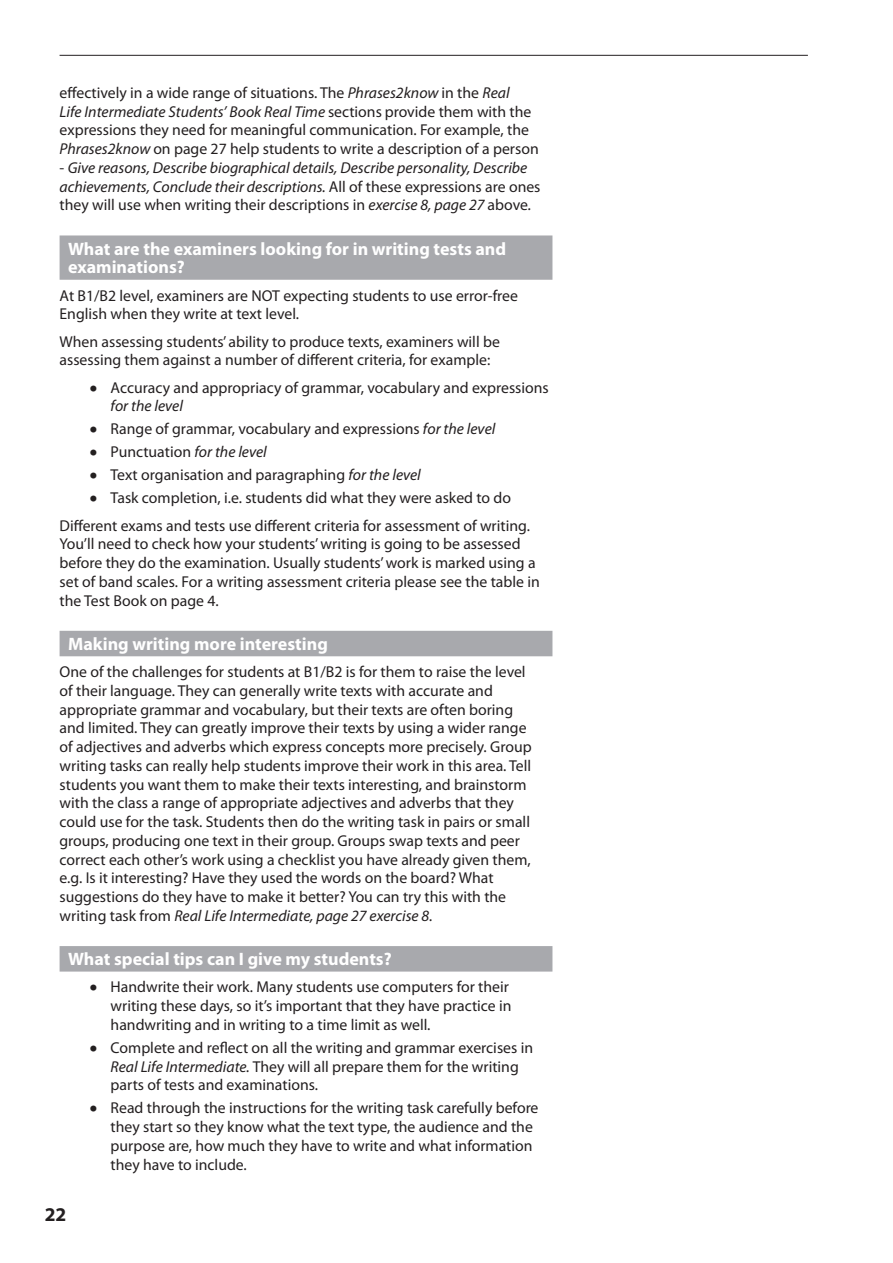
<style>
.page{position:relative;width:893px;height:1263px;background:#fff}
.page>*{position:absolute;margin:0;border:0;box-sizing:border-box;transform-origin:0 0}
.t1{font:700 19.5px "Myriad Pro";color:#231f20}
.t2{font:700 18px/18.8px "Myriad Pro";color:#fff}
.t3{font:15.75px/18.8px "Myriad Pro";color:#231f20}
.t4{font:italic 15.75px/18.8px "Myriad Pro";color:#231f20}
.s1{font-style:italic}
.s2{font-style:normal}
.s3{font-size:28.5px}
</style>
<div class="page">
<hr style="left:60px;top:55px;width:748px;height:1px;background:#231f20">
<div style="left:60px;top:235px;width:492px;height:45px;background:#a8a9ad"></div>
<div style="left:60px;top:631px;width:492px;height:25px;background:#a8a9ad"></div>
<div style="left:60px;top:946px;width:492px;height:26px;background:#a8a9ad"></div>
<p class="t3" style="left:60px;top:83px;width:481px">effectively in a wide range of situations. The <span class="s1">Phrases2know</span> in the <span class="s1">Real<br>Life Intermediate Students’ Book Real Time</span> sections provide them with the expressions they need for meaningful communication. For example, the <span class="s1">Phrases2know</span> on page 27 help students to write a description of a person</p>
<p class="t4" style="left:60px;top:158px;width:482px"><span class="s2">-</span> Give reasons, Describe biographical details, Describe personality, Describe achievements, Conclude their descriptions. <span class="s2">All of these expressions are ones they will use when writing their descriptions in</span> exercise 8, page 27 <span class="s2">above</span>.</p>
<p class="t2" style="left:68px;top:239px;width:440px">What are the examiners looking for in writing tests and examinations?</p>
<p class="t3" style="left:60px;top:286px;width:460px">At B1/B2 level, examiners are NOT expecting students to use error-free<br>English when they write at text level.</p>
<p class="t3" style="left:60px;top:332px;width:442px">When assessing students’ ability to produce texts, examiners will be assessing them against a number of different criteria, for example:</p>
<p class="t3" style="left:111px;top:378px;width:440px;text-indent:-21px"><span class="s3">•</span> Accuracy and appropriacy of grammar, vocabulary and expressions <span class="s1">for the level</span></p>
<p class="t3" style="left:89px;top:419px;width:408px"><span class="s3">•</span> Range of grammar, vocabulary and expressions <span class="s1">for the level</span></p>
<p class="t3" style="left:89px;top:442px;width:179px"><span class="s3">•</span> Punctuation <span class="s1">for the level</span></p>
<p class="t3" style="left:89px;top:465px;width:333px"><span class="s3">•</span> Text organisation and paragraphing <span class="s1">for the level</span></p>
<p class="t3" style="left:60px;top:484px;width:472px;line-height:27.3px;text-indent:30px"><span class="s3">•</span> Task completion, i.e. students did what they were asked to do<br>Different exams and tests use different criteria for assessment of writing.</p>
<p class="t3" style="left:60px;top:534px;width:482px">You’ll need to check how your students’ writing is going to be assessed before they do the examination. Usually students’ work is marked using a set of band scales. For a writing assessment criteria please see the table in the Test Book on page 4.</p>
<p class="t2" style="left:68px;top:634px;width:261px">Making writing more interesting</p>
<p class="t3" style="left:60px;top:662px;width:474px">One of the challenges for students at B1/B2 is for them to raise the level of their language. They can generally write texts with accurate and appropriate grammar and vocabulary, but their texts are often boring and limited. They can greatly improve their texts by using a wider range of adjectives and adverbs which express concepts more precisely. Group writing tasks can really help students improve their work in this area. Tell students you want them to make their texts interesting, and brainstorm with the class a range of appropriate adjectives and adverbs that they could use for the task. Students then do the writing task in pairs or small groups, producing one text in their group. Groups swap texts and peer correct each other’s work using a checklist you have already given them, e.g. Is it interesting? Have they used the words on the board? What suggestions do they have to make it better? You can try this with the writing task from <span class="s1">Real Life Intermediate, page 27 exercise 8.</span></p>
<p class="t2" style="left:68px;top:949px;width:325px">What special tips can I give my students?</p>
<p class="t3" style="left:111px;top:978px;width:402px;text-indent:-21px"><span class="s3">•</span> Handwrite their work. Many students use computers for their writing these days, so it’s important that they have practice in handwriting and in writing to a time limit as well.</p>
<p class="t3" style="left:111px;top:1038px;width:424px;text-indent:-21px"><span class="s3">•</span> Complete and reflect on all the writing and grammar exercises in<br><span class="s1">Real Life Intermediate.</span> They will all prepare them for the writing parts of tests and examinations.</p>
<p class="t3" style="left:111px;top:1098px;width:429px;text-indent:-21px"><span class="s3">•</span> Read through the instructions for the writing task carefully before they start so they know what the text type, the audience and the purpose are, how much they have to write and what information they have to include.</p>
<p class="t1" style="left:45px;top:1202px;width:23px">22</p>
</div>
